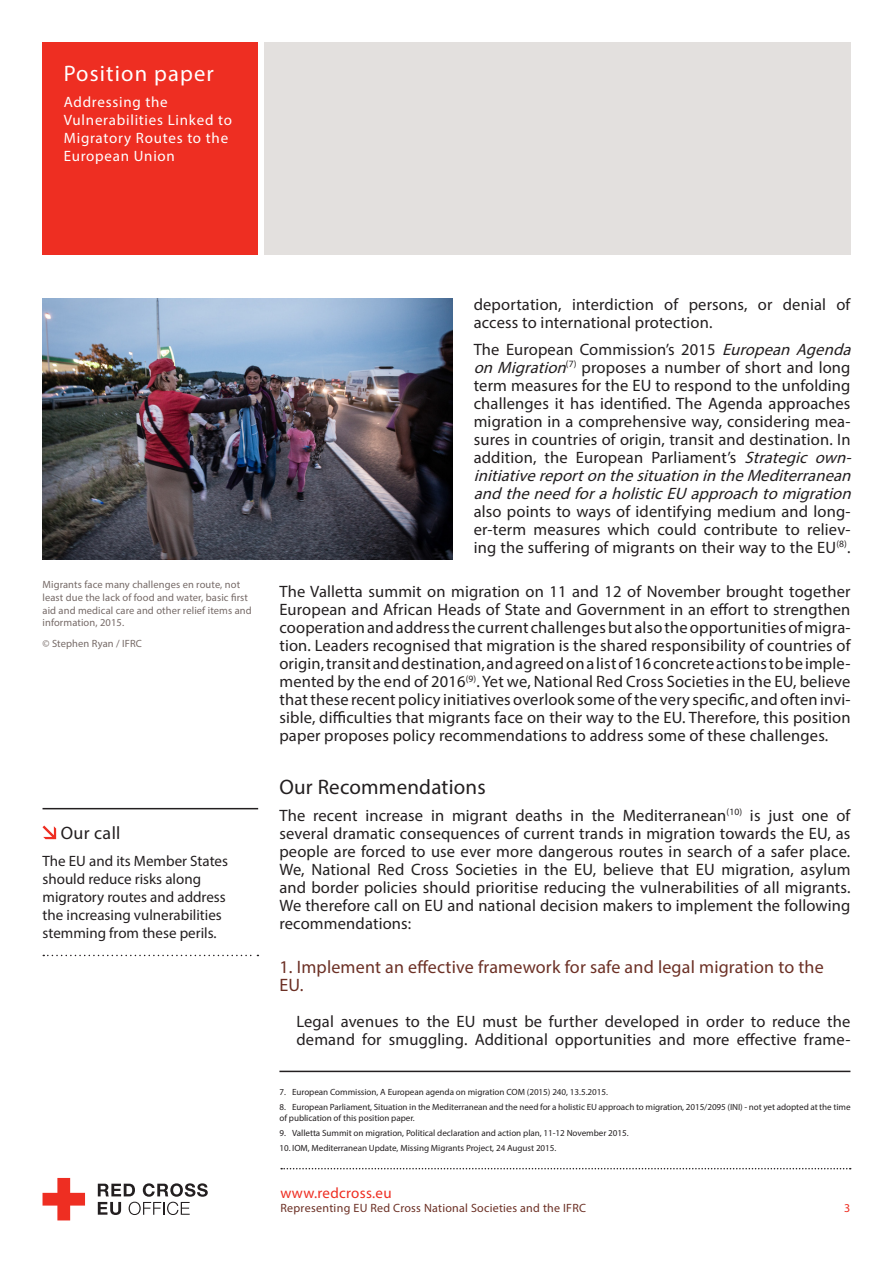
<style>
.page{position:relative;width:893px;height:1263px;background:#fff}
.page>*{position:absolute;margin:0;border:0;box-sizing:border-box;transform-origin:0 0}
.t1{font:22.5px "Myriad Pro";letter-spacing:.05em;color:#fff}
.bodytext{font:21px "Myriad Pro";letter-spacing:.01em;color:#231f20}
.titre_3_bordeau{font:18px/18px "Myriad Pro";letter-spacing:.01em;color:#6c3025}
.BOX_1_titre{font:18px "Myriad Pro";letter-spacing:.02em;color:#231f20}
.bodytext-2{font:16.5px/18px "Myriad Pro";letter-spacing:.01em;color:#231f20}
.bodytext_retrait{font:16.5px/18px "Myriad Pro";letter-spacing:.01em;color:#231f20}
.BOX_1_bodytext{font:15px/18px "Myriad Pro";color:#231f20}
.sous_titre_intitulé{font:15px/18px "Myriad Pro";letter-spacing:.05em;color:#fff}
.t2{font:15px "Myriad Pro";letter-spacing:.02em;color:#ee2e22}
.t3{font:12px "Myriad Pro";letter-spacing:.02em;color:#6c3025}
.t4{font:12px "Myriad Pro";color:#ee2e22}
.legende_photo{font:10.5px/12.6px "Myriad Pro";letter-spacing:.01em;color:#766a67}
.footnotes{font:9px/10.8px "Myriad Pro";letter-spacing:-.01em;color:#231f20}
.s1{font-style:italic}
</style>
<div class="page">
<svg style="left:281px;top:1168px;width:570px;height:1px"></svg>
<div style="left:43px;top:43px;width:215px;height:212px;background:#ee2e22"></div>
<div style="left:264px;top:43px;width:586px;height:212px;background:#e3e0de"></div>
<svg style="left:43px;top:1178px;width:42px;height:42px"></svg>
<svg style="left:98px;top:1183px;width:110px;height:32px"></svg>
<hr style="left:279px;top:1071px;width:571px;height:1px;background:#231f20">
<hr style="left:43px;top:808px;width:215px;height:1px;background:#231f20">
<svg style="left:43px;top:955px;width:215px;height:1px"></svg>
<svg style="left:43px;top:825px;width:13px;height:14px"></svg>
<img style="left:43px;top:298px;width:409px;height:261px">
<p class="t1" style="left:64px;top:59px;width:151px">Position paper</p>
<p class="sous_titre_intitulé" style="left:64px;top:93px;width:170px">Addressing the<br>Vulnerabilities Linked to<br>Migratory Routes to the<br>European Union</p>
<p class="legende_photo" style="left:43px;top:578px;width:211px">Migrants face many challenges en route, not least due the lack of food and water, basic first aid and medical care and other relief items and information, 2015.</p>
<p class="legende_photo" style="left:43px;top:637px;width:101px">© Stephen Ryan / IFRC</p>
<p class="BOX_1_titre" style="left:61px;top:822px;width:61px">Our call</p>
<p class="BOX_1_bodytext" style="left:43px;top:851px;width:187px">The EU and its Member States should reduce risks along migratory routes and address the increasing vulnerabilities stemming from these perils.</p>
<p class="bodytext-2" style="left:474px;top:295px;width:378px">deportation, interdiction of persons, or denial of access to international protection.</p>
<p class="bodytext-2" style="left:474px;top:340px;width:384px">The European Commission’s 2015 <span class="s1">European Agenda onMigration</span><sup>(7)</sup> proposes a number of short and long term measures for the EU to respond to the unfolding challenges it has identified. The Agenda approaches migration in a comprehensive way, considering mea&shy;sures in countries of origin, transit and destination. In addition, the European Parliament’s <span class="s1">Strategic own&shy;initiativereportonthesituationintheMediterranean andtheneedforaholisticEU approachtomigration </span>also points to ways of identifying medium and long&shy;er-term measures which could contribute to reliev&shy;ing the suffering of migrants on their way to the EU<sup>(8)</sup>.</p>
<p class="bodytext-2" style="left:279px;top:582px;width:573px;text-align:justify">The Valletta summit on migration on 11 and 12 of November brought together European and African Heads of State and Government in an effort to strengthen cooperation and address the current challenges but also the opportunities of migra&shy;tion. Leaders recognised that migration is the shared responsibility of countries of origin, transit and destination, and agreed on a list of 16 concrete actions to be imple&shy;mented by the end of 2016<sup>(9)</sup>. Yet we, National Red Cross Societies in the EU, believe that these recent policy initiatives overlook some of the very specific, and often invi&shy;sible, difficulties that migrants face on their way to the EU. Therefore, this position paper proposes policy recommendations to address some of these challenges.</p>
<p class="bodytext" style="left:279px;top:774px;width:208px">Our Recommendations</p>
<p class="bodytext-2" style="left:279px;top:806px;width:573px;text-align:justify">The recent increase in migrant deaths in the Mediterranean<sup>(10)</sup> is just one of several dramatic consequences of current trands in migration towards the EU, as people are forced to use ever more dangerous routes in search of a safer place.<br>We, National Red Cross Societies in the EU, believe that EU migration, asylum and border policies should prioritise reducing the vulnerabilities of all migrants.<br>We therefore call on EU and national decision makers to implement the following recommendations:</p>
<p class="titre_3_bordeau" style="left:279px;top:958px;width:546px">1. Implement an effective framework for safe and legal migration to the<br>EU.</p>
<p class="bodytext_retrait" style="left:296px;top:1012px;width:555px">Legal avenues to the EU must be further developed in order to reduce the demand for smuggling. Additional opportunities and more effective frame-</p>
<p class="footnotes" style="left:279px;top:1086px;width:330px">7. European Commission, A European agenda on migration COM (2015) 240, 13.5.2015.</p>
<p class="footnotes" style="left:279px;top:1101px;width:573px">8. European Parliament, Situation in the Mediterranean and the need for a holistic EU approach to migration, 2015/2095 (INI) - not yet adopted at the time of publication of this position paper.</p>
<p class="footnotes" style="left:279px;top:1127px;width:351px">9. Valletta Summit on migration, Political declaration and action plan, 11-12 November 2015.</p>
<p class="footnotes" style="left:279px;top:1142px;width:279px">10. IOM, Mediterranean Update, Missing Migrants Project, 24 August 2015.</p>
<p class="t2" style="left:280px;top:1183px;width:113px">www.redcross.eu</p>
<p class="t3" style="left:280px;top:1201px;width:307px">Representing EU Red Cross National Societies and the IFRC</p>
<p class="t4" style="left:844px;top:1200px;width:8px">3</p>
</div>
